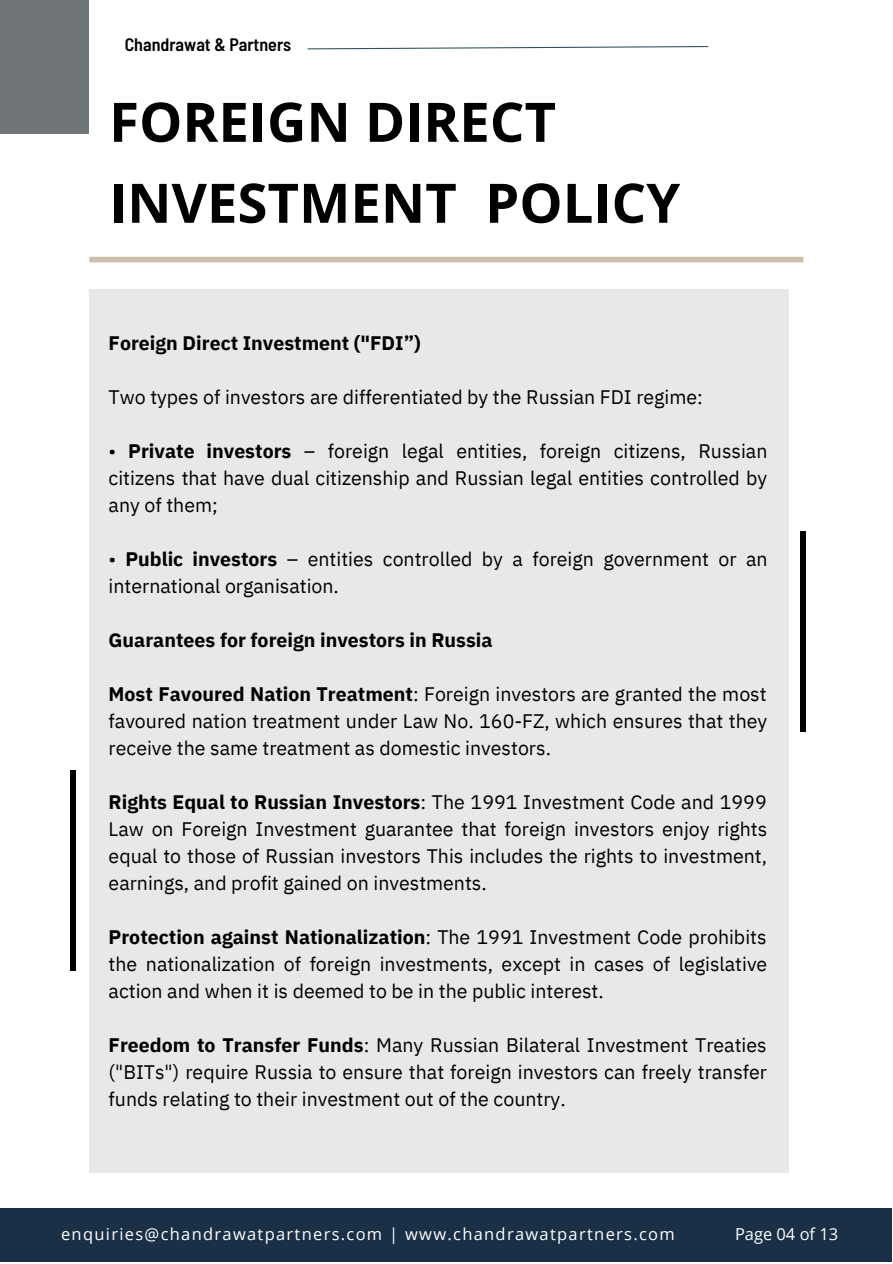
<style>
.page{position:relative;width:893px;height:1264px;background:#fff}
.page>*{position:absolute;margin:0;border:0;box-sizing:border-box;transform-origin:0 0}
.t1{font:700 54.45px/81px "Open Sans";color:#000}
.t2{font:19.5px/27px "IBM Plex Sans";color:#000;text-align:justify}
.t3{font:700 19.5px "IBM Plex Sans";color:#000}
.t4{font:600 semi-condensed 18px "Barlow";color:#000}
.t5{font:16.5px "Open Sans";letter-spacing:.08em;color:#fff}
.t6{font:16.5px "Open Sans";color:#fff}
.s1{font-weight:700}
</style>
<div class="page">
<div style="left:89px;top:257px;width:714px;height:5px;background:#cebead"></div>
<div style="left:89px;top:289px;width:699px;height:884px;background:#e8e8e8"></div>
<div style="left:800px;top:531px;width:6px;height:200px;background:#000"></div>
<div style="left:0;top:0;width:89px;height:134px;background:#707577"></div>
<div style="left:0;top:1208px;width:892px;height:53px;background:#193046"></div>
<svg style="left:308px;top:46px;width:400px;height:3px"></svg>
<div style="left:70px;top:770px;width:6px;height:201px;background:#000"></div>
<p class="t4" style="left:125px;top:33px;width:168px">Chandrawat &amp; Partners</p>
<p class="t1" style="left:109px;top:80px;width:572px">FOREIGN DIRECT<br>INVESTMENT POLICY</p>
<p class="t3" style="left:109px;top:330px;width:313px">Foreign Direct Investment ("FDI”)</p>
<p class="t2" style="left:109px;top:383px;width:596px">Two types of investors are differentiated by the Russian FDI regime:</p>
<p class="t2" style="left:109px;top:437px;width:660px">• <span class="s1">Private investors</span> – foreign legal entities, foreign citizens, Russian citizens that have dual citizenship and Russian legal entities controlled by any of them;</p>
<p class="t2" style="left:109px;top:545px;width:660px">• <span class="s1">Public investors</span> – entities controlled by a foreign government or an international organisation.</p>
<p class="t3" style="left:109px;top:627px;width:385px">Guarantees for foreign investors in Russia</p>
<p class="t2" style="left:109px;top:680px;width:660px"><span class="s1">Most Favoured Nation Treatment</span>: Foreign investors are granted the most favoured nation treatment under Law No. 160-FZ, which ensures that they receive the same treatment as domestic investors.</p>
<p class="t2" style="left:109px;top:788px;width:660px"><span class="s1">Rights Equal to Russian Investors</span>: The 1991 Investment Code and 1999<br>Law on Foreign Investment guarantee that foreign investors enjoy rights equal to those of Russian investors This includes the rights to investment, earnings, and profit gained on investments.</p>
<p class="t2" style="left:109px;top:923px;width:660px"><span class="s1">Protection against Nationalization</span>: The 1991 Investment Code prohibits the nationalization of foreign investments, except in cases of legislative action and when it is deemed to be in the public interest.</p>
<p class="t2" style="left:109px;top:1031px;width:660px"><span class="s1">Freedom to Transfer Funds</span>: Many Russian Bilateral Investment Treaties ("BITs") require Russia to ensure that foreign investors can freely transfer funds relating to their investment out of the country.</p>
<p class="t5" style="left:61px;top:1222px;width:615px">enquiries@chandrawatpartners.com | www.chandrawatpartners.com</p>
<p class="t6" style="left:735px;top:1222px;width:105px">Page 04 of 13</p>
</div>
